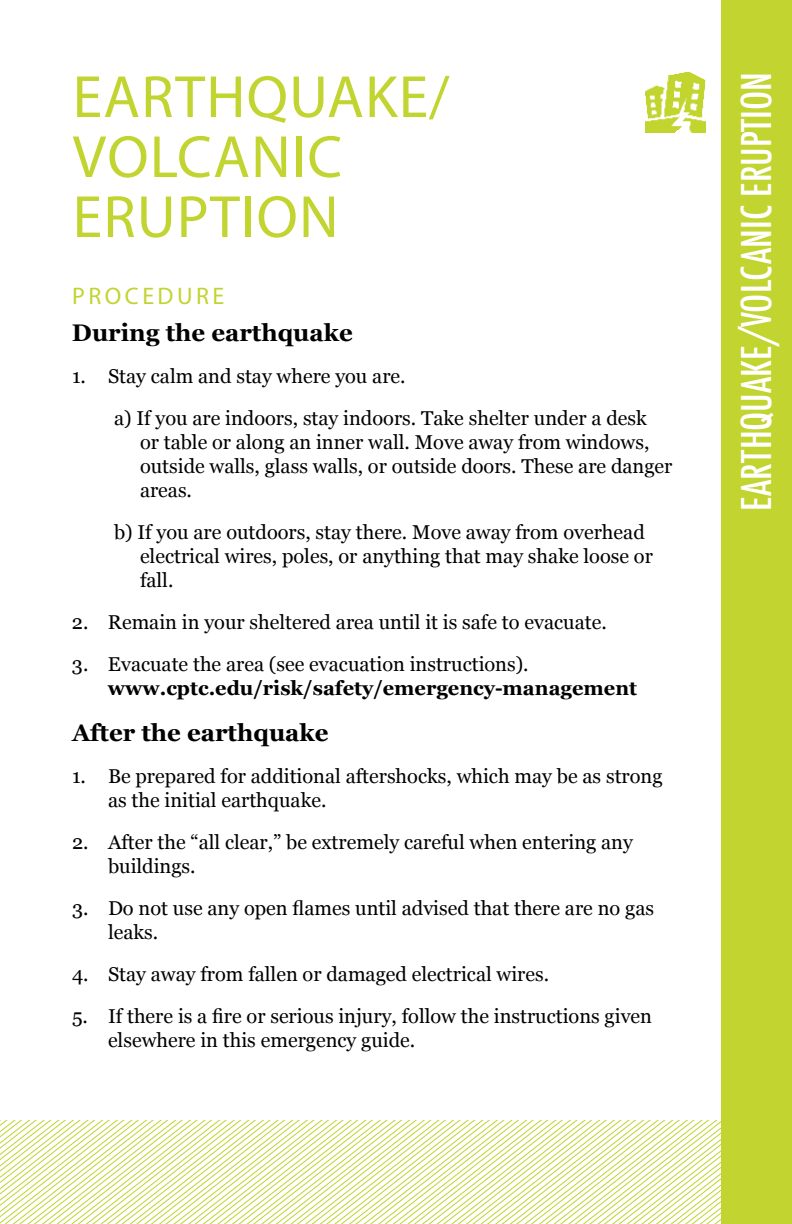
<style>
.page{position:relative;width:792px;height:1224px;background:#fff}
.page>*{position:absolute;margin:0;border:0;box-sizing:border-box;transform-origin:0 0}
.t1{font:60px/60px "Myriad Pro";letter-spacing:.02em;color:#c1d42f}
.t2{font:500 condensed 40px "Futura";color:#fff}
.t3{font:700 24px "Georgia";color:#000}
.t4{font:24px "Myriad Pro";letter-spacing:.145em;color:#c1d42f}
.t5{font:20px/24px "Georgia";color:#000}
.t6{font:700 20px "Georgia";color:#000}
</style>
<div class="page">
<svg style="left:0;top:1120px;width:721px;height:104px"></svg>
<div style="left:721px;top:0;width:71px;height:1224px;background:#c1d42f"></div>
<img style="left:645px;top:72px;width:60px;height:60px">
<h1 class="t1" style="left:73px;top:66px;width:378px">EARTHQUAKE/<br>VOLCANIC<br>ERUPTION</h1>
<p class="t4" style="left:72px;top:281px;width:154px">PROCEDURE</p>
<p class="t3" style="left:72px;top:314px;width:282px">During the earthquake</p>
<p class="t5" style="left:114px;top:354px;width:534px;line-height:42px;text-indent:-42px">1. Stay calm and stay where you are.<br>a) If you are indoors, stay indoors. Take shelter under a desk</p>
<p class="t5" style="left:140px;top:429px;width:534px">or table or along an inner wall. Move away from windows, outside walls, glass walls, or outside doors. These are danger areas.</p>
<p class="t5" style="left:140px;top:519px;width:514px;text-indent:-26px">b) If you are outdoors, stay there. Move away from overhead electrical wires, poles, or anything that may shake loose or fall.</p>
<p class="t5" style="left:72px;top:609px;width:536px">2. Remain in your sheltered area until it is safe to evacuate.</p>
<p class="t5" style="left:72px;top:651px;width:458px">3. Evacuate the area (see evacuation instructions).</p>
<p class="t6" style="left:108px;top:673px;width:531px">www.cptc.edu/risk/safety/emergency-management</p>
<p class="t3" style="left:72px;top:715px;width:258px">After the earthquake</p>
<p class="t5" style="left:108px;top:764px;width:556px;text-indent:-36px">1. Be prepared for additional aftershocks, which may be as strong as the initial earthquake.</p>
<p class="t5" style="left:108px;top:830px;width:526px;text-indent:-36px">2. After the “all clear,” be extremely careful when entering any buildings.</p>
<p class="t5" style="left:108px;top:896px;width:548px;text-indent:-36px">3. Do not use any open flames until advised that there are no gas leaks.</p>
<p class="t5" style="left:72px;top:962px;width:479px">4. Stay away from fallen or damaged electrical wires.</p>
<p class="t5" style="left:108px;top:1004px;width:546px;text-indent:-36px">5. If there is a fire or serious injury, follow the instructions given elsewhere in this emergency guide.</p>
<h2 class="t2" style="left:731px;top:511px;width:440px;rotate:-90deg">EARTHQUAKE/VOLCANIC ERUPTION</h2>
</div>
